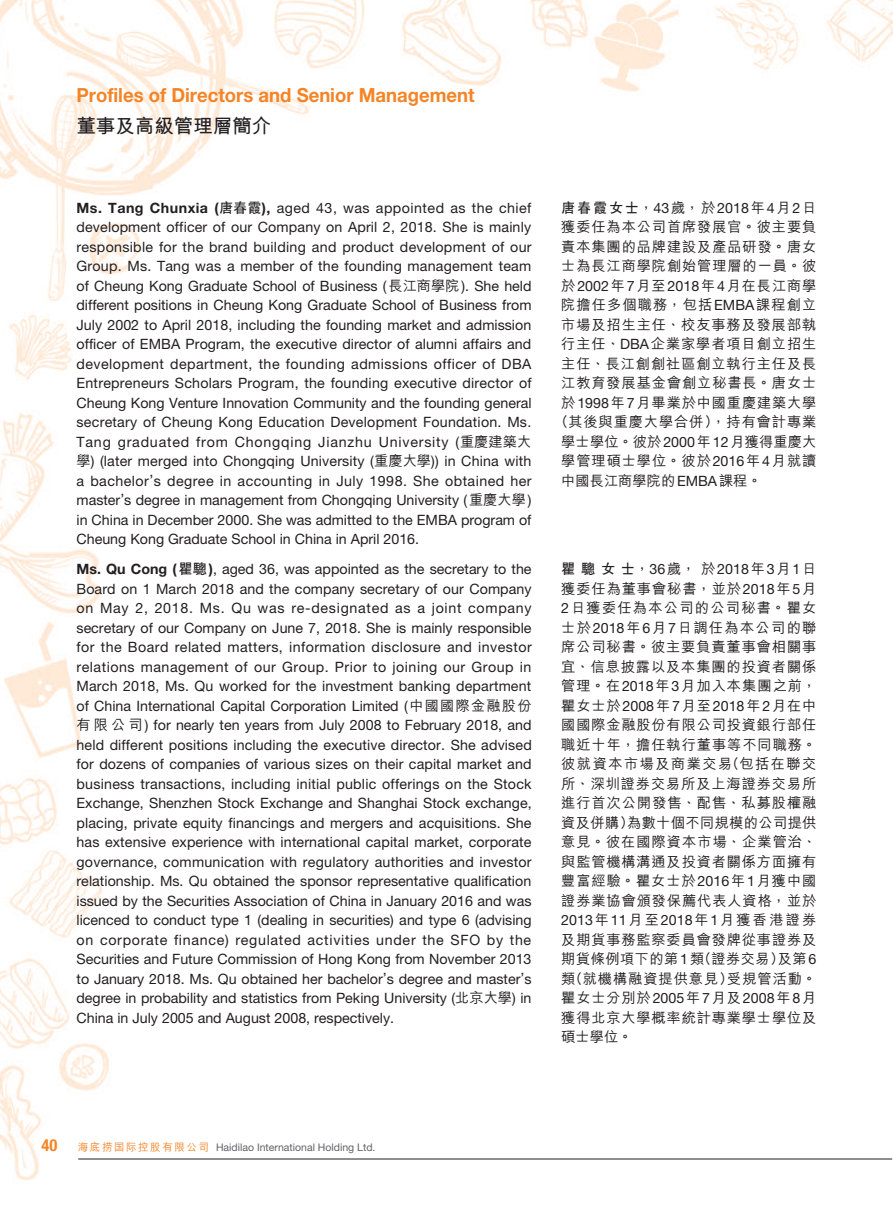
<style>
.page{position:relative;width:893px;height:1212px;background:#fff}
.page>*{position:absolute;margin:0;border:0;box-sizing:border-box;transform-origin:0 0}
.t1{font:700 19.5px "Helvetica Neue LT Std";color:#f58427;scale:.95 1}
.t2{font:700 19.5px "M Hei HK";color:#231f20}
._1__內文{font:14.25px/19.5px "Helvetica Neue LT Std";color:#231f20;text-align:justify}
._1__內文-2{font:500 14.25px/19.5px "M Hei HK";letter-spacing:.06em;color:#231f20;text-align:justify}
._1__內文-3{font:500 14.25px "M Hei HK";letter-spacing:.005em;color:#231f20}
._1__內文-4{font:500 14.25px "M Hei HK";color:#231f20}
.t3{font:10.5px "Helvetica Neue LT Std";color:#636366}
.s1{font-weight:700}
.s2{font-family:"C Hei 2 HK";font-weight:700}
.s3{font-family:"M Hei HK";font-weight:500}
.s4{font-family:"M Hei HK";font-weight:700}
.s5{font-family:"Helvetica Neue LT Std";font-weight:400}
.s6{font-weight:700;font-stretch:condensed;font-size:16.5px;color:#f58427}
.s7{font-family:"M Hei HKS";font-weight:500;color:#f58427}
</style>
<div class="page">
<img style="left:0;top:0;width:892px;height:1181px">
<hr style="left:78px;top:1158px;width:814px;height:1px;background:#231f20">
<h1 class="t1" style="left:76px;top:83px;width:421px">Profiles of Directors and Senior Management</h1>
<h1 class="t2" style="left:76px;top:111px;width:196px">董事及高級管理層簡介</h1>
<p class="_1__內文" style="left:77px;top:198px;width:457px"><span class="s1">Ms. Tang Chunxia (</span><span class="s2">唐春霞</span><span class="s1">),</span> aged 43, was appointed as the chief development officer of our Company on April 2, 2018. She is mainly responsible for the brand building and product development of our Group. Ms. Tang was a member of the founding management team of Cheung Kong Graduate School of Business (<span class="s3">長江商學院</span>). She held different positions in Cheung Kong Graduate School of Business from July 2002 to April 2018, including the founding market and admission officer of EMBA Program, the executive director of alumni affairs and development department, the founding admissions officer of DBA Entrepreneurs Scholars Program, the founding executive director of Cheung Kong Venture Innovation Community and the founding general secretary of Cheung Kong Education Development Foundation. Ms.<br>Tang graduated from Chongqing Jianzhu University (<span class="s3">重慶建築大學</span>) (later merged into Chongqing University (<span class="s3">重慶大學</span>)) in China with a bachelor’s degree in accounting in July 1998. She obtained her master’s degree in management from Chongqing University (<span class="s3">重慶大學</span>) in China in December 2000. She was admitted to the EMBA program of Cheung Kong Graduate School in China in April 2016.</p>
<p class="_1__內文" style="left:77px;top:559px;width:457px"><span class="s1">Ms. Qu Cong (</span><span class="s2">瞿驄</span><span class="s1">)</span>, aged 36, was appointed as the secretary to the Board on 1 March 2018 and the company secretary of our Company on May 2, 2018. Ms. Qu was re-designated as a joint company secretary of our Company on June 7, 2018. She is mainly responsible for the Board related matters, information disclosure and investor relations management of our Group. Prior to joining our Group in March 2018, Ms. Qu worked for the investment banking department of China International Capital Corporation Limited (<span class="s3">中國國際金融股份有限公司</span>) for nearly ten years from July 2008 to February 2018, and held different positions including the executive director. She advised for dozens of companies of various sizes on their capital market and business transactions, including initial public offerings on the Stock Exchange, Shenzhen Stock Exchange and Shanghai Stock exchange, placing, private equity financings and mergers and acquisitions. She has extensive experience with international capital market, corporate governance, communication with regulatory authorities and investor relationship. Ms. Qu obtained the sponsor representative qualification issued by the Securities Association of China in January 2016 and was licenced to conduct type 1 (dealing in securities) and type 6 (advising on corporate finance) regulated activities under the SFO by the Securities and Future Commission of Hong Kong from November 2013 to January 2018. Ms. Qu obtained her bachelor’s degree and master’s degree in probability and statistics from Peking University (<span class="s3">北京大學</span>) in China in July 2005 and August 2008, respectively.</p>
<p class="_1__內文" style="left:561px;top:198px;width:257px"><span class="s2">唐春霞女士</span><span class="s4">，</span>43<span class="s3">歲</span><span class="s4">，</span><span class="s3">於</span>2018<span class="s3">年</span>4<span class="s3">月</span>2<span class="s3">日</span></p>
<p class="_1__內文-2" style="left:561px;top:216px;width:257px">獲委任為本公司首席發展官<span class="s1">。</span>彼主要負</p>
<p class="_1__內文-2" style="left:561px;top:235px;width:257px">責本集團的品牌建設及產品研發<span class="s1">。</span>唐女</p>
<p class="_1__內文-2" style="left:561px;top:255px;width:257px">士為長江商學院創始管理層的一員<span class="s1">。</span>彼</p>
<p class="_1__內文-2" style="left:561px;top:274px;width:257px">於<span class="s5">2002</span>年<span class="s5">7</span>月至<span class="s5">2018</span>年<span class="s5">4</span>月在長江商學</p>
<p class="_1__內文-2" style="left:561px;top:294px;width:257px">院擔任多個職務<span class="s1">，</span>包括<span class="s5">EMBA</span>課程創立</p>
<p class="_1__內文-2" style="left:561px;top:313px;width:257px">市場及招生主任<span class="s1">、</span>校友事務及發展部執</p>
<p class="_1__內文-2" style="left:561px;top:333px;width:257px">行主任<span class="s1">、</span><span class="s5">DBA</span>企業家學者項目創立招生</p>
<p class="_1__內文-2" style="left:561px;top:352px;width:257px">主任<span class="s1">、</span>長江創創社區創立執行主任及長</p>
<p class="_1__內文-2" style="left:561px;top:372px;width:257px">江教育發展基金會創立秘書長<span class="s1">。</span>唐女士</p>
<p class="_1__內文-2" style="left:561px;top:391px;width:257px">於<span class="s5">1998</span>年<span class="s5">7</span>月畢業於中國重慶建築大學</p>
<p class="_1__內文-2" style="left:554px;top:411px;width:264px"><span class="s1">（</span>其後與重慶大學合併<span class="s1">），</span>持有會計專業</p>
<p class="_1__內文-3" style="left:561px;top:431px;width:257px">學士學位<span class="s1">。</span>彼於<span class="s5">2000</span>年<span class="s5">12</span>月獲得重慶大</p>
<p class="_1__內文-2" style="left:561px;top:450px;width:257px">學管理碩士學位<span class="s1">。</span>彼於<span class="s5">2016</span>年<span class="s5">4</span>月就讀</p>
<p class="_1__內文-4" style="left:561px;top:470px;width:202px">中國長江商學院的<span class="s5">EMBA</span>課程<span class="s1">。</span></p>
<p class="_1__內文-2" style="left:561px;top:558px;width:257px"><span class="s2">瞿驄女士</span><span class="s1">，</span><span class="s5">36</span>歲<span class="s1">，</span>於<span class="s5">2018</span>年<span class="s5">3</span>月<span class="s5">1</span>日獲委任為董事會秘書<span class="s1">，</span>並於<span class="s5">2018</span>年<span class="s5">5</span>月<span class="s5">2</span>日獲委任為本公司的公司秘書<span class="s1">。</span>瞿女士於<span class="s5">2018</span>年<span class="s5">6</span>月<span class="s5">7</span>日調任為本公司的聯席公司秘書<span class="s1">。</span>彼主要負責董事會相關事宜<span class="s1">、</span>信息披露以及本集團的投資者關係管理<span class="s1">。</span>在<span class="s5">2018</span>年<span class="s5">3</span>月加入本集團之前<span class="s1">，</span>瞿女士於<span class="s5">2008</span>年<span class="s5">7</span>月至<span class="s5">2018</span>年<span class="s5">2</span>月在中國國際金融股份有限公司投資銀行部任職近十年<span class="s1">，</span>擔任執行董事等不同職務<span class="s1">。</span>彼就資本市場及商業交易<span class="s1">（</span>包括在聯交所<span class="s1">、</span>深圳證券交易所及上海證券交易所進行首次公開發售<span class="s1">、</span>配售<span class="s1">、</span>私募股權融資及併購<span class="s1">）</span>為數十個不同規模的公司提供意見<span class="s1">。</span>彼在國際資本市場<span class="s1">、</span>企業管治<span class="s1">、</span>與監管機構溝通及投資者關係方面擁有豐富經驗<span class="s1">。</span>瞿女士於<span class="s5">2016</span>年<span class="s5">1</span>月獲中國證券業協會頒發保薦代表人資格<span class="s1">，</span>並於<span class="s5">2013</span>年<span class="s5">11</span>月至<span class="s5">2018</span>年<span class="s5">1</span>月獲香港證券及期貨事務監察委員會發牌從事證券及期貨條例項下的第<span class="s5">1</span>類<span class="s1">（</span>證券交易<span class="s1">）</span>及第<span class="s5">6</span>類<span class="s1">（</span>就機構融資提供意見<span class="s1">）</span>受規管活動<span class="s1">。</span>瞿女士分別於<span class="s5">2005</span>年<span class="s5">7</span>月及<span class="s5">2008</span>年<span class="s5">8</span>月獲得北京大學概率統計專業學士學位及碩士學位<span class="s1">。</span></p>
<p class="t3" style="left:42px;top:1141px;width:335px"><span class="s6">40</span> <span class="s7">海底撈國際控股有限公司</span> Haidilao International Holding Ltd.</p>
</div>
